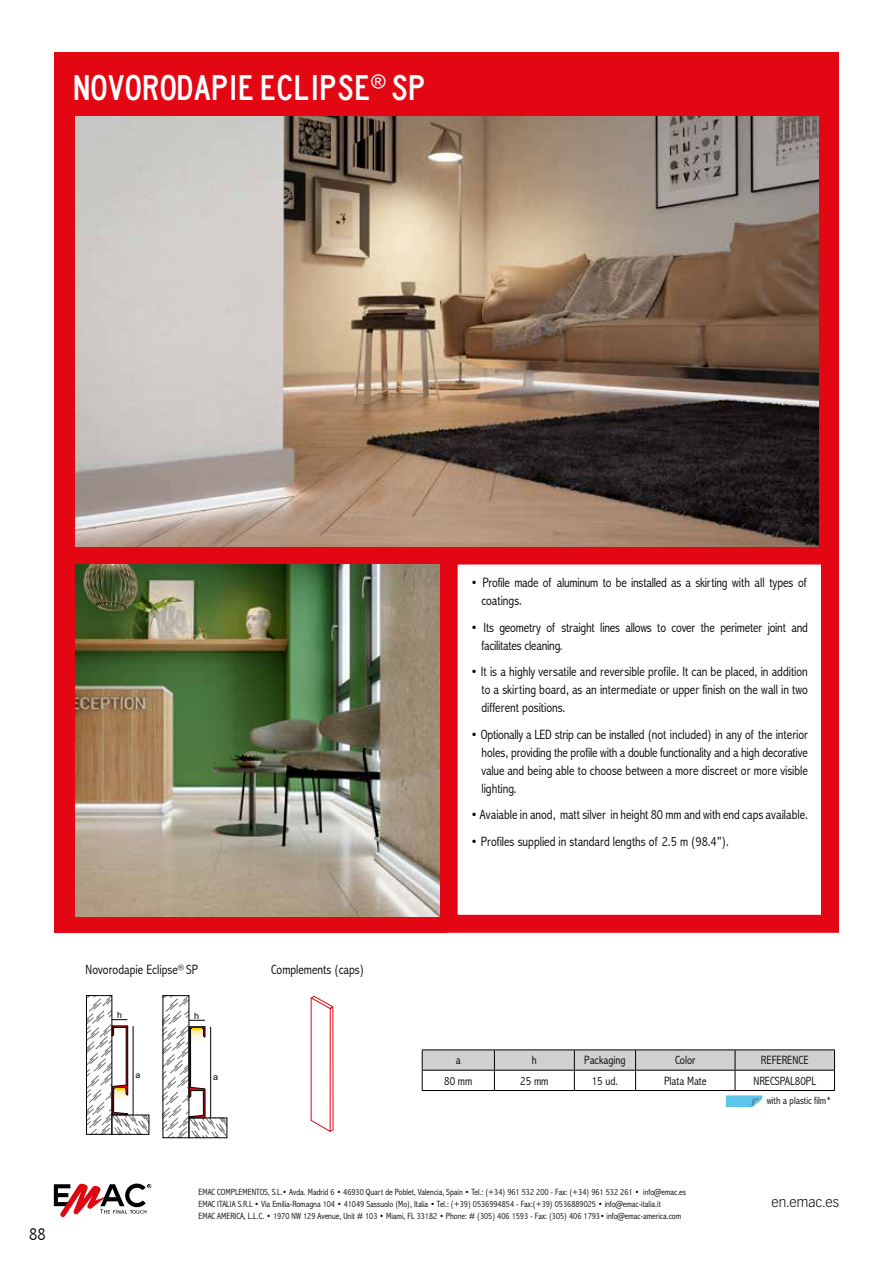
<style>
.page{position:relative;width:893px;height:1263px;background:#fff}
.page>*{position:absolute;margin:0;border:0;box-sizing:border-box;transform-origin:0 0}
.t1{font:33px "laneb";color:#fff}
.t2{font:300 condensed 18px "Abadi";color:#000}
.t3{font:300 condensed 13.5px/18px "Abadi";color:#000}
.t4{font:300 13.5px "Vectora LT Std";color:#000}
.t5{font:300 condensed 12px "Abadi";color:#000}
.t6{font:300 condensed 10.5px "Abadi";color:#000}
.t7{font:300 condensed 9px/12px "Abadi";color:#000}
.t8{font:8.85px "Arial";color:#000}
.t9{font:8.7px "Arial";color:#000}
</style>
<div class="page">
<svg style="left:54px;top:1183px;width:97px;height:34px"></svg>
<div style="left:440px;top:546px;width:399px;height:387px;border:18px solid #e30613"></div>
<div style="left:54px;top:546px;width:392px;height:387px;background:#e30613"></div>
<div style="left:54px;top:53px;width:785px;height:66px;background:#e30613"></div>
<img style="left:75px;top:564px;width:365px;height:352px">
<div style="left:54px;top:116px;width:785px;height:430px;background:#e30613"></div>
<img style="left:75px;top:116px;width:744px;height:430px">
<hr style="left:422px;top:1049px;width:72px;height:1px;background:#000">
<hr style="left:494px;top:1049px;width:80px;height:1px;background:#000">
<hr style="left:574px;top:1049px;width:62px;height:1px;background:#000">
<hr style="left:636px;top:1049px;width:99px;height:1px;background:#000">
<hr style="left:735px;top:1049px;width:100px;height:1px;background:#000">
<svg style="left:422px;top:1050px;width:413px;height:57px"></svg>
<hr style="left:422px;top:1090px;width:72px;height:1px;background:#000">
<hr style="left:494px;top:1090px;width:80px;height:1px;background:#000">
<hr style="left:574px;top:1090px;width:62px;height:1px;background:#000">
<hr style="left:636px;top:1090px;width:99px;height:1px;background:#000">
<hr style="left:735px;top:1090px;width:100px;height:1px;background:#000">
<svg style="left:86px;top:995px;width:63px;height:140px"></svg>
<svg style="left:162px;top:995px;width:65px;height:143px"></svg>
<svg style="left:311px;top:996px;width:22px;height:136px"></svg>
<h1 class="t1" style="left:73px;top:68px;width:354px">NOVORODAPIE ECLIPSE<sup>®</sup> SP</h1>
<p class="t3" style="left:481px;top:574px;width:327px;text-indent:-11px">• Profile made of aluminum to be installed as a skirting with all types of coatings.</p>
<p class="t3" style="left:481px;top:618px;width:328px;text-indent:-11px">• Its geometry of straight lines allows to cover the perimeter joint and facilitates cleaning.</p>
<p class="t3" style="left:481px;top:663px;width:328px;text-align:justify;text-indent:-11px">• It is a highly versatile and reversible profile. It can be placed, in addition to a skirting board, as an intermediate or upper finish on the wall in two different positions.</p>
<p class="t3" style="left:481px;top:725px;width:328px;text-align:justify;text-indent:-11px">• Optionally a LED strip can be installed (not included) in any of the interior holes, providing the profile with a double functionality and a high decorative value and being able to choose between a more discreet or more visible lighting.</p>
<p class="t3" style="left:471px;top:805px;width:338px">• Avaiable in anod, matt silver in height 80 mm and with end caps available.</p>
<p class="t3" style="left:471px;top:832px;width:259px">• Profiles supplied in standard lengths of 2.5 m (98.4”).</p>
<h2 class="t2" style="left:29px;top:1224px;width:18px">88</h2>
<p class="t3" style="left:86px;top:961px;width:114px">Novorodapie Eclipse<sup>®</sup> SP</p>
<p class="t3" style="left:271px;top:961px;width:94px">Complements (caps)</p>
<p class="t9" style="left:117px;top:1009px;width:6px">h</p>
<p class="t9" style="left:135px;top:1069px;width:6px">a</p>
<p class="t8" style="left:194px;top:1009px;width:7px">h</p>
<p class="t8" style="left:213px;top:1071px;width:7px">a</p>
<p class="t5" style="left:456px;top:1053px;width:6px">a</p>
<p class="t5" style="left:532px;top:1053px;width:7px">h</p>
<p class="t5" style="left:584px;top:1053px;width:43px">Packaging</p>
<p class="t5" style="left:675px;top:1053px;width:22px">Color</p>
<p class="t5" style="left:761px;top:1053px;width:49px">REFERENCE</p>
<p class="t5" style="left:444px;top:1073px;width:30px">80 mm</p>
<p class="t5" style="left:520px;top:1073px;width:30px">25 mm</p>
<p class="t5" style="left:592px;top:1073px;width:28px">15 ud.</p>
<p class="t5" style="left:664px;top:1073px;width:44px">Plata Mate</p>
<p class="t5" style="left:753px;top:1073px;width:64px">NRECSPAL80PL</p>
<p class="t6" style="left:767px;top:1095px;width:66px">with a plastic film*</p>
<p class="t7" style="left:199px;top:1186px;width:489px">EMAC COMPLEMENTOS, S.L.• Avda. Madrid 6 • 46930 Quart de Poblet, Valencia, Spain • Tel.: (+34) 961 532 200 - Fax: (+34) 961 532 261 • info@emac.es<br>EMAC ITALIA S.R.L • Via Emilia-Romagna 104 • 41049 Sassuolo (Mo), Italia • Tel.: (+39) 0536994854 - Fax:(+39) 0536889025 • info@emac-italia.it<br>EMAC AMERICA, L.L.C. • 1970 NW 129 Avenue, Unit # 103 • Miami, FL 33182 • Phone: # (305) 406 1593 - Fax: (305) 406 1793• info@emac-america.com</p>
<p class="t4" style="left:772px;top:1195px;width:69px">en.emac.es</p>
</div>
